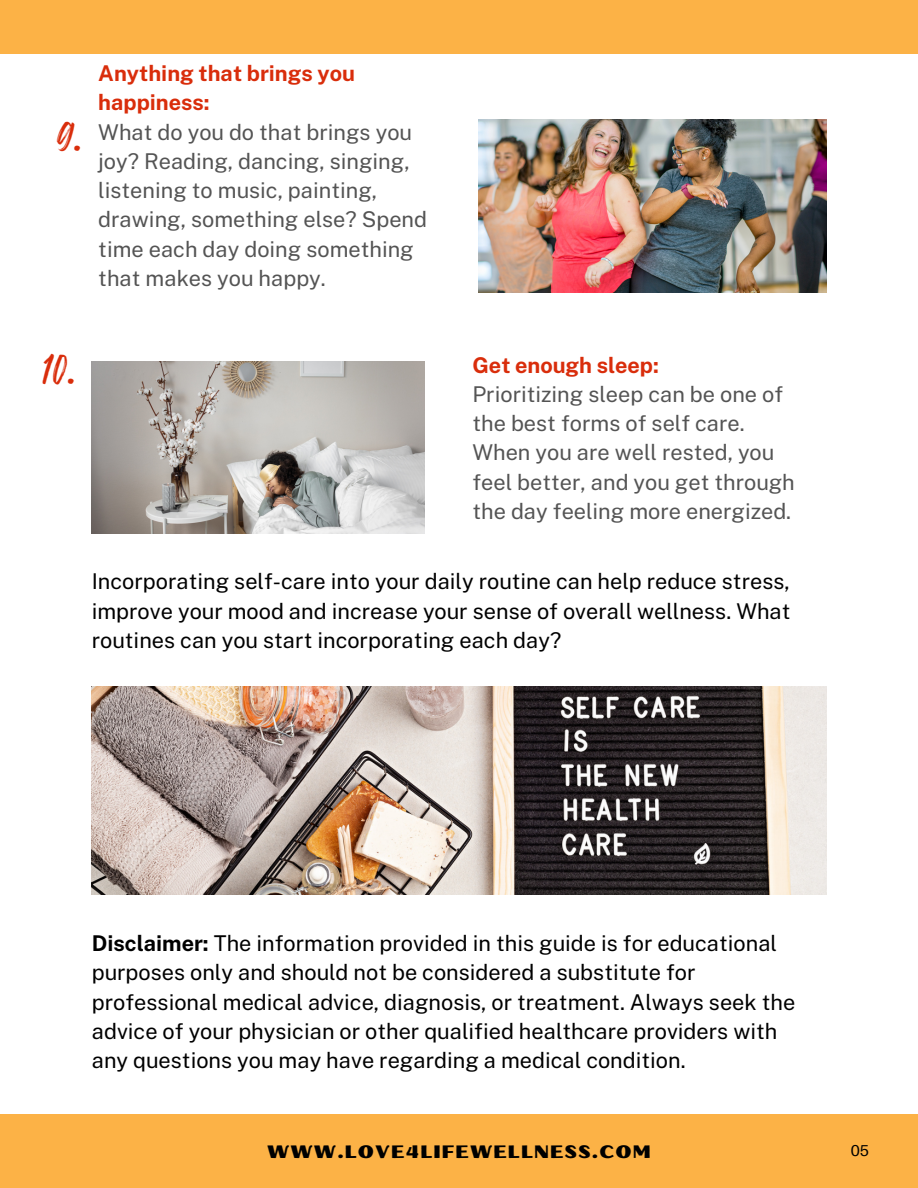
<style>
.page{position:relative;width:918px;height:1188px;background:#fff}
.page>*{position:absolute;margin:0;border:0;box-sizing:border-box;transform-origin:0 0}
.t1{font:30.75px "Feeling Passionate";color:#d92d0b}
.t2{font:21.75px/29.2px "Public Sans";color:#000;text-align:justify}
.t3{font:21.75px/29.2px "Public Sans";color:#545454}
.t4{font:700 21.75px/29.2px "Public Sans";color:#d92d0b}
.t5{font:18px "Oilvare Base";letter-spacing:.06em;color:#000}
.t6{font:15.75px "Aileron";color:#000}
.s1{font-weight:700}
</style>
<div class="page">
<div style="left:0;top:1114px;width:918px;height:74px;background:#fcb246"></div>
<div style="left:0;top:0;width:918px;height:54px;background:#fcb246"></div>
<img style="left:92px;top:361px;width:333px;height:172px">
<img style="left:479px;top:120px;width:348px;height:172px">
<img style="left:92px;top:687px;width:734px;height:208px">
<p class="t1" style="left:57px;top:112px;width:25px">9.</p>
<p class="t4" style="left:98px;top:59px;width:258px">Anything that brings you happiness:</p>
<p class="t3" style="left:98px;top:117px;width:330px">What do you do that brings you joy? Reading, dancing, singing, listening to music, painting, drawing, something else? Spend time each day doing something that makes you happy.</p>
<p class="t1" style="left:42px;top:345px;width:34px">10.</p>
<p class="t4" style="left:472px;top:350px;width:188px">Get enough sleep:</p>
<p class="t3" style="left:472px;top:379px;width:324px">Prioritizing sleep can be one of the best forms of self care.<br>When you are well rested, you feel better, and you get through the day feeling more energized.</p>
<p class="t2" style="left:92px;top:567px;width:700px">Incorporating self-care into your daily routine can help reduce stress, improve your mood and increase your sense of overall wellness. What routines can you start incorporating each day?</p>
<p class="t2" style="left:92px;top:929px;width:705px;text-align:left"><span class="s1">Disclaimer:</span> The information provided in this guide is for educational purposes only and should not be considered a substitute for professional medical advice, diagnosis, or treatment. Always seek the advice of your physician or other qualified healthcare providers with any questions you may have regarding a medical condition.</p>
<p class="t5" style="left:267px;top:1140px;width:385px">WWW.LOVE4LIFEWELLNESS.COM</p>
<p class="t6" style="left:851px;top:1141px;width:20px">05</p>
</div>
